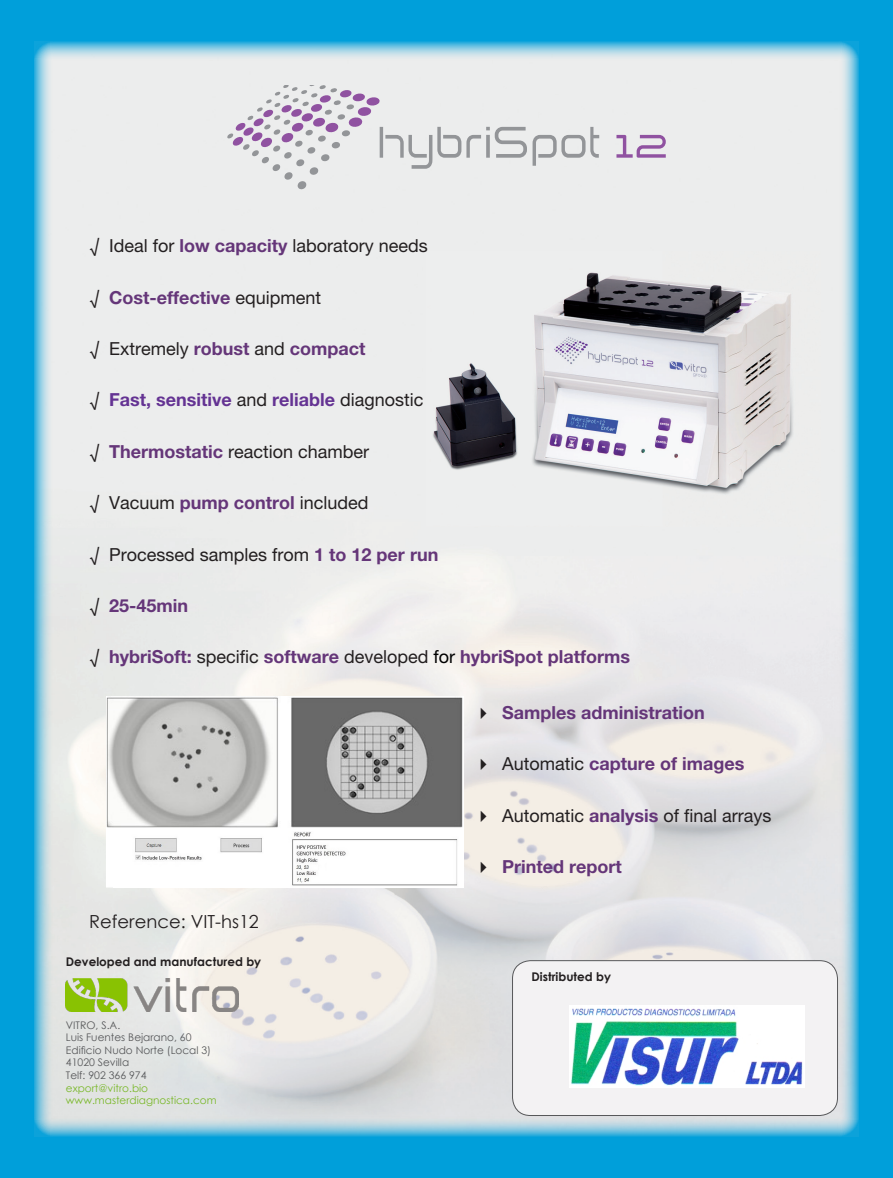
<style>
.page{position:relative;width:893px;height:1178px;background:#009fda}
.page>*{position:absolute;margin:0;border:0;box-sizing:border-box;transform-origin:0 0}
.t1{font:18px "Helvetica Neue LT Pro";color:#231f20}
.t2{font:700 18px "Helvetica Neue LT Pro";color:#653679}
.t3{font:700 18px "Helvetica Neue LT Pro";color:#643393}
.t4{font:18px "Century Gothic";color:#231f20}
.t5{font:700 12px "Century Gothic";color:#231f20}
.t6{font:10.5px "Century Gothic";color:#57585a}
.t7{font:10.5px "Century Gothic";color:#79b829}
.s1{font-weight:700;color:#653679}
.s2{font-weight:400;color:#231f20}
.s3{font-weight:400;color:#000}
.s4{color:#231f20}
</style>
<div class="page">
<img style="left:34px;top:42px;width:825px;height:1094px">
<div style="left:106px;top:831px;width:9px;height:56px;background:#fff"></div>
<div style="left:512px;top:960px;width:325px;height:155px;background:#f3f2f3;border-radius:18px"></div>
<div style="left:512px;top:960px;width:326px;height:156px;border:1px solid #57585a;border-radius:18px"></div>
<img style="left:427px;top:251px;width:393px;height:275px">
<svg style="left:616px;top:135px;width:50px;height:23px"></svg>
<svg style="left:533px;top:127px;width:66px;height:39px;background:#d5d6d7"></svg>
<svg style="left:227px;top:85px;width:300px;height:105px;background:#e0dee2"></svg>
<img style="left:66px;top:978px;width:172px;height:34px">
<img style="left:106px;top:696px;width:357px;height:137px">
<img style="left:114px;top:832px;width:350px;height:55px">
<img style="left:570px;top:1005px;width:235px;height:82px">
<p class="t1" style="left:90px;top:235px;width:339px">√ Ideal for <span class="s1">low capacity</span> laboratory needs</p>
<p class="t2" style="left:90px;top:286px;width:233px"><span class="s2">√</span> Cost-effective <span class="s2">equipment</span></p>
<p class="t1" style="left:90px;top:338px;width:277px">√ Extremely <span class="s1">robust</span> and <span class="s1">compact</span></p>
<p class="t3" style="left:90px;top:389px;width:335px"><span class="s2">√</span> Fast, sensitive <span class="s2">and</span> reliable <span class="s2">diagnostic</span></p>
<p class="t1" style="left:90px;top:441px;width:281px">√ <span class="s1">Thermostatic</span> reaction chamber</p>
<p class="t1" style="left:90px;top:492px;width:280px">√ Vacuum <span class="s1">pump control</span> included</p>
<p class="t1" style="left:90px;top:543px;width:350px">√ Processed samples from <span class="s1">1 to 12 per run</span></p>
<p class="t2" style="left:90px;top:594px;width:100px"><span class="s2">√</span> 25-45min</p>
<p class="t2" style="left:90px;top:646px;width:542px"><span class="s2">√</span> hybriSoft: <span class="s2">specific</span> software <span class="s2">developed</span> <span class="s3">for</span> hybriSpot platforms</p>
<p class="t2" style="left:474px;top:701px;width:232px"><span class="s4">✔</span> Samples administration</p>
<p class="t2" style="left:474px;top:753px;width:272px"><span class="s4">✔</span> <span class="s2">Automatic</span> capture of images</p>
<p class="t1" style="left:474px;top:804px;width:299px">✔ Automatic <span class="s1">analysis</span> of final arrays</p>
<p class="t2" style="left:474px;top:855px;width:149px"><span class="s4">✔</span> Printed report</p>
<p class="t4" style="left:89px;top:909px;width:171px">Reference: VIT-hs12</p>
<p class="t5" style="left:66px;top:952px;width:197px">Developed and manufactured by</p>
<p class="t6" style="left:66px;top:1017px;width:56px">VITRO, S.A.</p>
<p class="t6" style="left:66px;top:1030px;width:127px">Luis Fuentes Bejarano, 60</p>
<p class="t6" style="left:66px;top:1042px;width:147px">Edificio Nudo Norte (Local 3)</p>
<p class="t6" style="left:66px;top:1055px;width:65px">41020 Sevilla</p>
<p class="t6" style="left:66px;top:1068px;width:82px">Telf: 902 366 974</p>
<p class="t7" style="left:66px;top:1080px;width:84px">export@vitro.bio</p>
<p class="t7" style="left:66px;top:1093px;width:152px">www.masterdiagnostica.com</p>
<p class="t5" style="left:531px;top:967px;width:81px">Distributed by</p>
</div>
